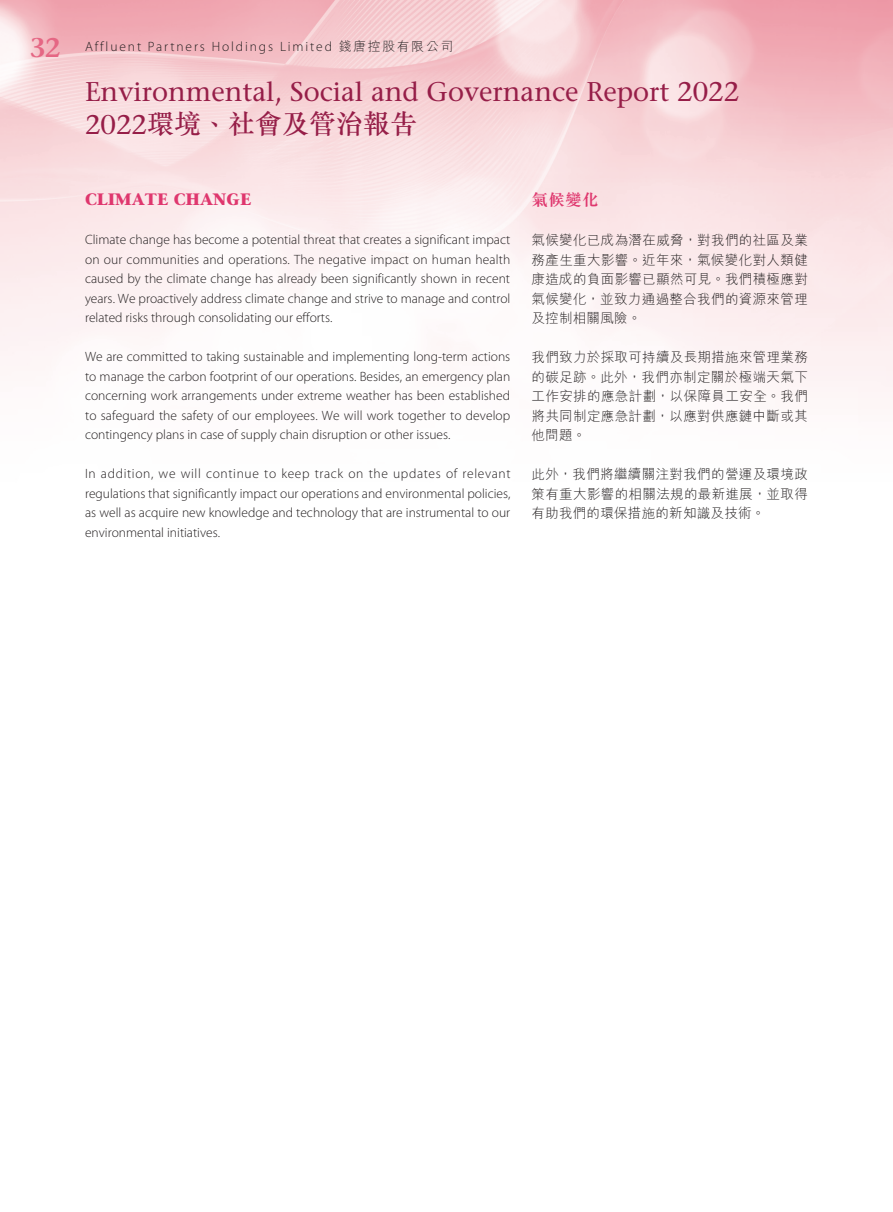
<style>
.page{position:relative;width:893px;height:1212px;background:#fff}
.page>*{position:absolute;margin:0;border:0;box-sizing:border-box;transform-origin:0 0}
.t1{font:500 27px "Stone Serif Std";color:#961e48}
.t2{font:500 27px "M Sung HK";color:#961e48}
._01_H1_E{font:700 16.5px "Stone Serif Std";color:#df376e}
._001_H1_C{font:700 16.5px "M Sung HK";color:#df376e}
._00_txt_E{font:300 13.5px/19.5px "Myriad Pro";color:#231f20;text-align:justify}
._000_txt_C{font:300 13.5px/19.5px "M Hei HK";letter-spacing:.025em;color:#231f20;text-align:justify}
._00_txt_E-2{font:300 13.5px "Myriad Pro";letter-spacing:.14em;color:#231f20}
.s1{font-family:"Stone Serif Std";font-weight:600;font-size:27px;color:#e56784}
.s2{font-family:"M Hei HK";font-size:12.75px}
.s3{font-family:"Stone Serif Std"}
</style>
<div class="page">
<img style="left:0;top:0;width:893px;height:393px">
<p class="_00_txt_E-2" style="left:29px;top:39px;width:425px"><span class="s1">32</span> Affluent Partners Holdings Limited <span class="s2">錢唐控股有限公司</span></p>
<h1 class="t1" style="left:85px;top:75px;width:656px">Environmental, Social and Governance Report 2022</h1>
<h1 class="t2" style="left:85px;top:105px;width:333px"><span class="s3">2022</span>環境、社會及管治報告</h1>
<p class="_01_H1_E" style="left:85px;top:189px;width:168px">CLIMATE CHANGE</p>
<p class="_00_txt_E" style="left:85px;top:230px;width:427px">Climate change has become a potential threat that creates a significant impact on our communities and operations. The negative impact on human health caused by the climate change has already been significantly shown in recent years. We proactively address climate change and strive to manage and control related risks through consolidating our efforts.</p>
<p class="_00_txt_E" style="left:85px;top:347px;width:427px">We are committed to taking sustainable and implementing long-term actions to manage the carbon footprint of our operations. Besides, an emergency plan concerning work arrangements under extreme weather has been established to safeguard the safety of our employees. We will work together to develop contingency plans in case of supply chain disruption or other issues.</p>
<p class="_00_txt_E" style="left:85px;top:464px;width:427px">In addition, we will continue to keep track on the updates of relevant regulations that significantly impact our operations and environmental policies, as well as acquire new knowledge and technology that are instrumental to our environmental initiatives.</p>
<p class="_001_H1_C" style="left:531px;top:192px;width:68px">氣候變化</p>
<p class="_000_txt_C" style="left:531px;top:230px;width:278px">氣候變化已成為潛在威脅，對我們的社區及業務產生重大影響。近年來，氣候變化對人類健康造成的負面影響已顯然可見。我們積極應對氣候變化，並致力通過整合我們的資源來管理及控制相關風險。</p>
<p class="_000_txt_C" style="left:531px;top:347px;width:278px">我們致力於採取可持續及長期措施來管理業務的碳足跡。此外，我們亦制定關於極端天氣下工作安排的應急計劃，以保障員工安全。我們將共同制定應急計劃，以應對供應鏈中斷或其他問題。</p>
<p class="_000_txt_C" style="left:531px;top:464px;width:278px">此外，我們將繼續關注對我們的營運及環境政策有重大影響的相關法規的最新進展，並取得有助我們的環保措施的新知識及技術。</p>
</div>
